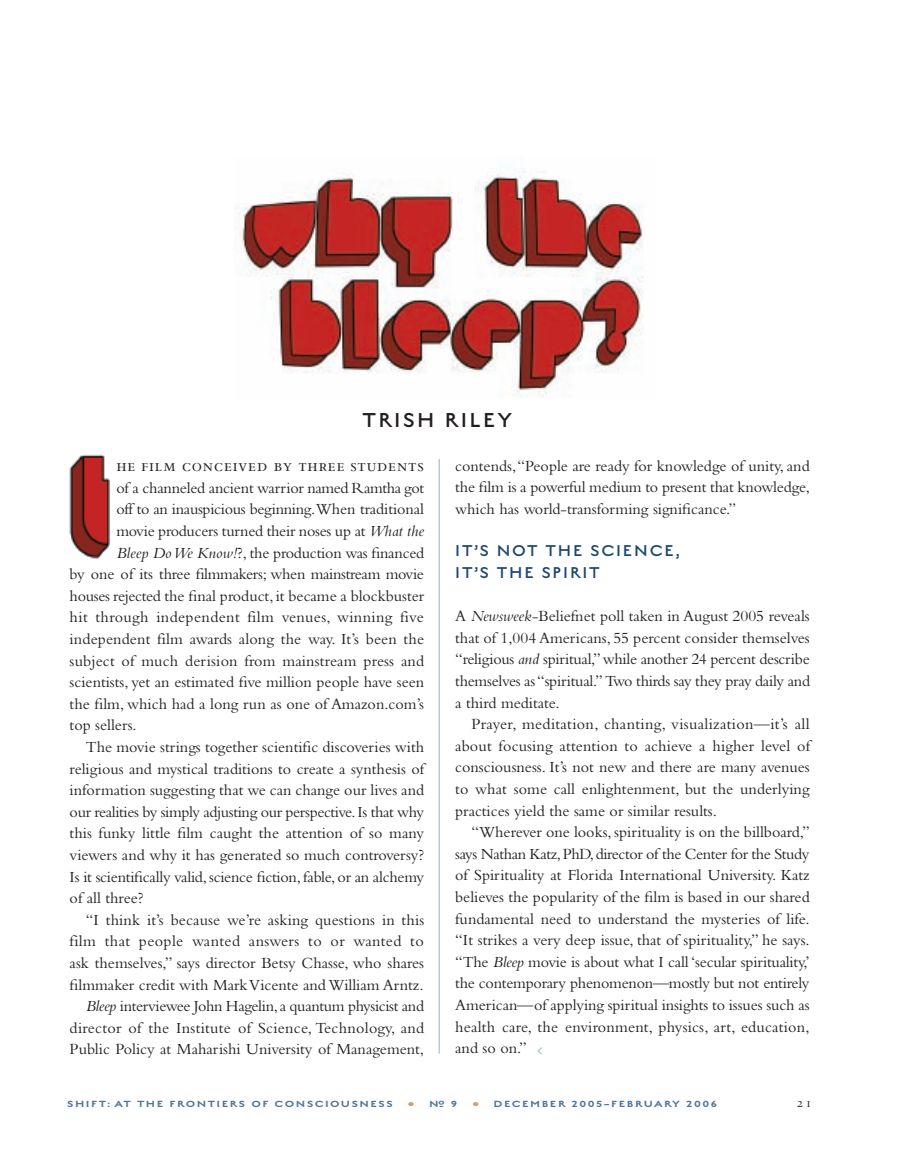
<style>
.page{position:relative;width:918px;height:1161px;background:#fff}
.page>*{position:absolute;margin:0;border:0;box-sizing:border-box;transform-origin:0 0}
.t1{font:300 27px "English Grotesque";letter-spacing:.09em;color:#231f20}
.t2{font:300 21px/21.6px "English Grotesque";letter-spacing:.09em;color:#1c4771}
.t3{font:18px "Bembo SC";letter-spacing:.035em;color:#231f20}
.t4{font:16.2px/21.6px "Bembo";color:#231f20;text-align:justify}
.t5{font:16.2px "Bembo";letter-spacing:-.02em;color:#231f20}
.t6{font:16.2px "Bembo";letter-spacing:.025em;color:#231f20}
.t7{font:16.2px "Bembo";letter-spacing:-.025em;color:#231f20}
.t8{font:16.2px "Bembo";letter-spacing:.02em;color:#231f20}
.t9{font:500 12px "English Grotesque";letter-spacing:.105em;color:#4c759f;scale:1.2 1}
.s1{font-family:"Bembo Italic Os F"}
.s2{font-family:"Courier";font-size:18px;color:#8fb3c6}
.s3{font-size:7.5px;color:#d99b64}
</style>
<div class="page">
<hr style="left:439px;top:459px;width:1px;height:595px;background:#8fb3c6">
<img style="left:234px;top:168px;width:409px;height:229px">
<img style="left:69px;top:454px;width:40px;height:105px">
<h1 class="t1" style="left:363px;top:402px;width:151px">TRISH RILEY</h1>
<p class="t3" style="left:116px;top:459px;width:309px">he film conceived by three students</p>
<p class="t4" style="left:116px;top:479px;width:309px">of a channeled ancient warrior named Ramtha got</p>
<p class="t5" style="left:116px;top:504px;width:309px">off to an inauspicious beginning.When traditional</p>
<p class="t4" style="left:116px;top:522px;width:309px">movie producers turned their noses up at <span class="s1">What the</span></p>
<p class="t4" style="left:116px;top:543px;width:309px"><span class="s1">Bleep Do We Know!</span>?, the production was financed</p>
<p class="t5" style="left:70px;top:568px;width:356px">by one of its three filmmakers; when mainstream movie</p>
<p class="t4" style="left:70px;top:587px;width:356px">houses rejected the final product, it became a blockbuster</p>
<p class="t6" style="left:70px;top:612px;width:356px">hit through independent film venues, winning five</p>
<p class="t4" style="left:70px;top:630px;width:356px">independent film awards along the way. It’s been the</p>
<p class="t4" style="left:70px;top:651px;width:356px">subject of much derision from mainstream press and</p>
<p class="t4" style="left:70px;top:673px;width:356px">scientists, yet an estimated five million people have seen</p>
<p class="t4" style="left:70px;top:695px;width:356px">the film, which had a long run as one of Amazon.com’s</p>
<p class="t4" style="left:70px;top:716px;width:69px">top sellers.</p>
<p class="t4" style="left:86px;top:738px;width:340px">The movie strings together scientific discoveries with</p>
<p class="t4" style="left:70px;top:759px;width:356px">religious and mystical traditions to create a synthesis of</p>
<p class="t4" style="left:70px;top:781px;width:356px">information suggesting that we can change our lives and</p>
<p class="t7" style="left:70px;top:806px;width:356px">our realities by simply adjusting our perspective.Is that why</p>
<p class="t4" style="left:70px;top:824px;width:356px">this funky little film caught the attention of so many</p>
<p class="t4" style="left:70px;top:846px;width:356px">viewers and why it has generated so much controversy?</p>
<p class="t4" style="left:70px;top:867px;width:356px">Is it scientifically valid,science fiction,fable,or an alchemy</p>
<p class="t4" style="left:70px;top:889px;width:75px">of all three?</p>
<p class="t4" style="left:86px;top:911px;width:340px">“I think it’s because we’re asking questions in this</p>
<p class="t6" style="left:70px;top:936px;width:356px">film that people wanted answers to or wanted to</p>
<p class="t4" style="left:70px;top:954px;width:356px">ask themselves,” says director Betsy Chasse, who shares</p>
<p class="t4" style="left:70px;top:975px;width:355px">filmmaker credit with Mark Vicente and William Arntz.</p>
<p class="t5" style="left:86px;top:1000px;width:340px"><span class="s1">Bleep</span> interviewee John Hagelin,a quantum physicist and</p>
<p class="t8" style="left:70px;top:1022px;width:356px">director of the Institute of Science, Technology, and</p>
<p class="t4" style="left:70px;top:1040px;width:356px">Public Policy at Maharishi University of Management,</p>
<p class="t4" style="left:455px;top:457px;width:356px">contends,“People are ready for knowledge of unity, and the film is a powerful medium to present that knowledge, which has world-transforming significance.”</p>
<p class="t2" style="left:455px;top:538px;width:226px">IT’S NOT THE SCIENCE,<br>IT’S THE SPIRIT</p>
<p class="t4" style="left:455px;top:607px;width:356px">A <span class="s1">Newsweek</span>-Beliefnet poll taken in August 2005 reveals that of 1,004 Americans, 55 percent consider themselves “religious <span class="s1">and</span> spiritual,”while another 24 percent describe themselves as “spiritual.” Two thirds say they pray daily and a third meditate.</p>
<p class="t4" style="left:455px;top:715px;width:356px;text-indent:16px">Prayer, meditation, chanting, visualization—it’s all about focusing attention to achieve a higher level of consciousness. It’s not new and there are many avenues to what some call enlightenment, but the underlying practices yield the same or similar results.</p>
<p class="t4" style="left:455px;top:823px;width:356px;text-indent:16px">“Wherever one looks, spirituality is on the billboard,” says Nathan Katz,PhD,director of the Center for the Study of Spirituality at Florida International University. Katz believes the popularity of the film is based in our shared fundamental need to understand the mysteries of life. “It strikes a very deep issue, that of spirituality,” he says. “The <span class="s1">Bleep</span> movie is about what I call ‘secular spirituality,’ the contemporary phenomenon—mostly but not entirely American—of applying spiritual insights to issues such as health care, the environment, physics, art, education, and so on.” <span class="s2">‹</span></p>
<p class="t9" style="left:67px;top:1096px;width:273px">SHIFT: AT THE FRONTIERS OF CONSCIOUSNESS</p>
<p class="t9" style="left:408px;top:1096px;width:42px"><span class="s3">•</span> #9</p>
<p class="t9" style="left:473px;top:1096px;width:205px"><span class="s3">•</span> DECEMBER 2005–FEBRUARY 2006</p>
</div>
